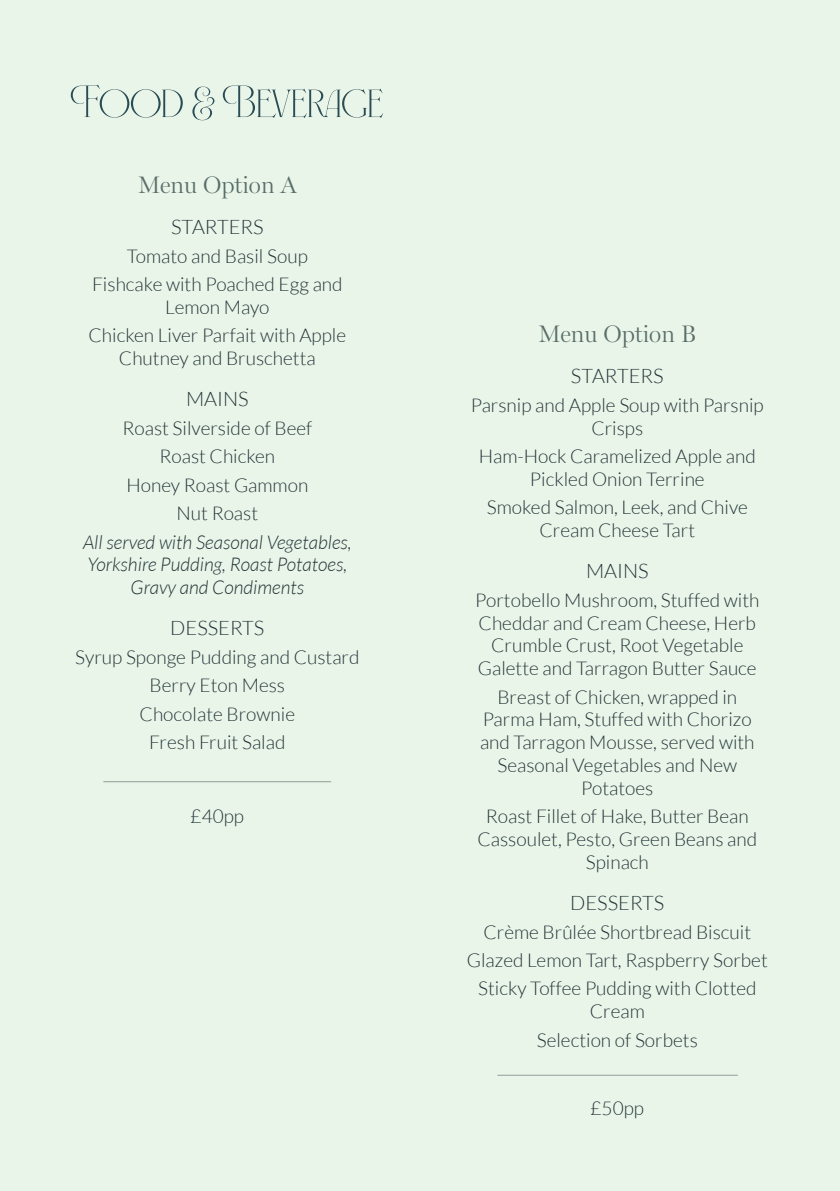
<style>
.page{position:relative;width:840px;height:1191px;background:#fff}
.page>*{position:absolute;margin:0;border:0;box-sizing:border-box;transform-origin:0 0}
.t1{font:700 60px "Fleur";color:#2a4c54}
.t2{font:300 24px "Miller Display";color:#596d69}
.t3{font:300 20px "Lato";color:#213438}
.t4{font:300 19px/22.8px "Lato";color:#213438;text-align:center}
.t5{font:italic 300 19px/22.8px "Lato";color:#213438;text-align:center}
</style>
<div class="page">
<div style="left:0;top:0;width:839px;height:1191px;background:#eaf5e9"></div>
<hr style="left:103px;top:781px;width:228px;height:1px;background:#909c99">
<hr style="left:497px;top:1074px;width:240px;height:1px;background:#909c99">
<h1 class="t1" style="left:71px;top:64px;width:313px">Food &amp; Beverage</h1>
<p class="t2" style="left:138px;top:170px;width:160px">Menu Option A</p>
<p class="t3" style="left:171px;top:216px;width:94px">STARTERS</p>
<p class="t4" style="left:92px;top:242px;width:252px;line-height:28.4px">Tomato and Basil Soup<br>Fishcake with Poached Egg and</p>
<p class="t4" style="left:88px;top:293px;width:259px;line-height:28.4px">Lemon Mayo<br>Chicken Liver Parfait with Apple</p>
<p class="t4" style="left:119px;top:347px;width:198px">Chutney and Bruschetta</p>
<p class="t3" style="left:186px;top:388px;width:64px">MAINS</p>
<p class="t4" style="left:122px;top:414px;width:191px;line-height:28.4px">Roast Silverside of Beef<br>Roast Chicken<br>Honey Roast Gammon<br>Nut Roast</p>
<p class="t5" style="left:83px;top:531px;width:270px">All served with Seasonal Vegetables,<br>Yorkshire Pudding, Roast Potatoes,<br>Gravy and Condiments</p>
<p class="t3" style="left:170px;top:617px;width:96px">DESSERTS</p>
<p class="t4" style="left:75px;top:643px;width:286px;line-height:28.4px">Syrup Sponge Pudding and Custard<br>Berry Eton Mess<br>Chocolate Brownie<br>Fresh Fruit Salad</p>
<p class="t4" style="left:190px;top:805px;width:55px">£40pp</p>
<p class="t2" style="left:538px;top:320px;width:159px">Menu Option B</p>
<p class="t3" style="left:570px;top:365px;width:94px">STARTERS</p>
<p class="t4" style="left:470px;top:394px;width:294px">Parsnip and Apple Soup with Parsnip<br>Crisps</p>
<p class="t4" style="left:478px;top:445px;width:278px">Ham-Hock Caramelized Apple and<br>Pickled Onion Terrine</p>
<p class="t4" style="left:486px;top:496px;width:262px">Smoked Salmon, Leek, and Chive<br>Cream Cheese Tart</p>
<p class="t3" style="left:585px;top:560px;width:64px">MAINS</p>
<p class="t4" style="left:475px;top:588px;width:286px">Portobello Mushroom, Stuffed with<br>Cheddar and Cream Cheese, Herb<br>Crumble Crust, Root Vegetable<br>Galette and Tarragon Butter Sauce</p>
<p class="t4" style="left:480px;top:685px;width:276px">Breast of Chicken, wrapped in<br>Parma Ham, Stuffed with Chorizo and Tarragon Mousse, served with<br>Seasonal Vegetables and New<br>Potatoes</p>
<p class="t4" style="left:477px;top:805px;width:281px">Roast Fillet of Hake, Butter Bean<br>Cassoulet, Pesto, Green Beans and<br>Spinach</p>
<p class="t3" style="left:570px;top:892px;width:96px">DESSERTS</p>
<p class="t4" style="left:466px;top:917px;width:302px;line-height:28.4px">Crème Brûlée Shortbread Biscuit<br>Glazed Lemon Tart, Raspberry Sorbet<br>Sticky Toffee Pudding with Clotted</p>
<p class="t4" style="left:536px;top:997px;width:162px;line-height:28.4px">Cream<br>Selection of Sorbets</p>
<p class="t4" style="left:590px;top:1097px;width:55px">£50pp</p>
</div>
